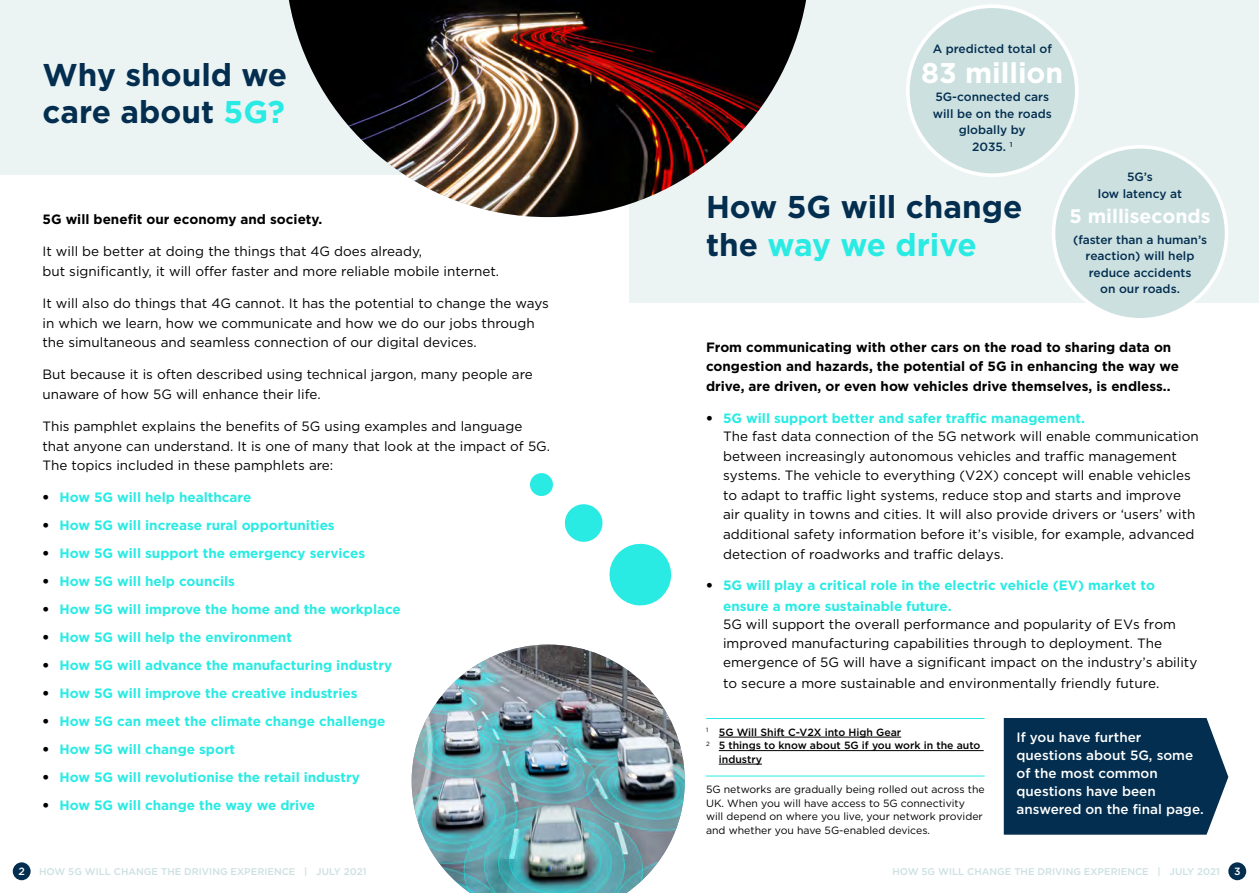
<style>
.page{position:relative;width:1259px;height:893px;background:#fff}
.page>*{position:absolute;margin:0;border:0;box-sizing:border-box;transform-origin:0 0}
.t1{font:700 31.5px/37.8px "Gotham HTF";color:#032e4f}
.t2{font:700 28.5px "Gotham HTF";color:#fff}
.t3{font:700 19.5px "Gotham HTF";color:#fff}
.t4{font:13.5px/19.5px "Gotham HTF";color:#000}
.t5{font:700 13.5px/20.5px "Gotham HTF";color:#29ebe3}
.t6{font:700 13.5px/19.5px "Gotham HTF";color:#000}
.t7{font:500 13.5px/18px "Gotham HTF";color:#fff}
.t8{font:500 12px/16.5px "Gotham HTF";color:#032e4f;text-align:center}
.t9{font:10.5px/13.5px "Gotham HTF";color:#000}
.t10{font:500 10.5px "Gotham HTF";color:#000}
.t11{font:500 10.5px "Gotham HTF";color:#fff}
.t12{font:500 9.75px "Gotham HTF";color:#cce0e0}
.s1{color:#29ebe3}
.s2{font-family:"Avenir Next LT Pro";font-weight:600;color:#000}
.s3{font-family:"Avenir Next LT Pro";font-weight:600}
.s4{font-weight:700;color:#29ebe3}
</style>
<div class="page">
<div style="left:0;top:0;width:629px;height:174px;background:#ebf3f3"></div>
<div style="left:629px;top:0;width:630px;height:302px;background:#ebf3f3"></div>
<img style="left:289px;top:0;width:517px;height:217px">
<div style="left:1053px;top:147px;width:173px;height:173px;background:#cce0e0;border-radius:50%"></div>
<div style="left:1051px;top:145px;width:177px;height:177px;border:4px solid #fff;border-radius:50%"></div>
<div style="left:908px;top:6px;width:168px;height:169px;background:#cce0e0;border-radius:50%"></div>
<div style="left:906px;top:4px;width:172px;height:173px;border:4px solid #fff;border-radius:50%"></div>
<svg style="left:564px;top:504px;width:108px;height:102px"></svg>
<svg style="left:530px;top:473px;width:23px;height:23px"></svg>
<div style="left:1228px;top:862px;width:18px;height:18px;background:#032e4f;border-radius:50%"></div>
<div style="left:13px;top:862px;width:18px;height:18px;background:#032e4f;border-radius:50%"></div>
<hr style="left:706px;top:718px;width:278px;height:1px;background:#29ebe3">
<hr style="left:719px;top:737px;width:182px;height:1px;background:#000">
<hr style="left:719px;top:750px;width:264px;height:1px;background:#000">
<hr style="left:719px;top:764px;width:43px;height:1px;background:#000">
<hr style="left:706px;top:776px;width:278px;height:1px;background:#29ebe3">
<div style="left:1003px;top:718px;width:225px;height:117px;background:#032e4f"></div>
<img style="left:412px;top:645px;width:273px;height:248px">
<h1 class="t1" style="left:43px;top:55px;width:246px">Why should we care about <span class="s1">5G?</span></h1>
<p class="t6" style="left:43px;top:209px;width:281px">5G will benefit our economy and society.</p>
<p class="t4" style="left:43px;top:242px;width:458px">It will be better at doing the things that 4G does already,<br>but significantly, it will offer faster and more reliable mobile internet.</p>
<p class="t4" style="left:43px;top:293px;width:508px">It will also do things that 4G cannot. It has the potential to change the ways in which we learn, how we communicate and how we do our jobs through the simultaneous and seamless connection of our digital devices.</p>
<p class="t4" style="left:43px;top:365px;width:492px">But because it is often described using technical jargon, many people are unaware of how 5G will enhance their life.</p>
<p class="t4" style="left:43px;top:416px;width:509px">This pamphlet explains the benefits of 5G using examples and language that anyone can understand. It is one of many that look at the impact of 5G.<br>The topics included in these pamphlets are:</p>
<p class="t5" style="left:43px;top:487px;width:210px"><span class="s2">•</span> How 5G will help healthcare</p>
<p class="t5" style="left:43px;top:515px;width:294px"><span class="s2">•</span> How 5G will increase rural opportunities</p>
<p class="t5" style="left:43px;top:543px;width:324px"><span class="s2">•</span> How 5G will support the emergency services</p>
<p class="t5" style="left:43px;top:571px;width:194px"><span class="s2">•</span> How 5G will help councils</p>
<p class="t5" style="left:43px;top:599px;width:360px"><span class="s2">•</span> How 5G will improve the home and the workplace</p>
<p class="t5" style="left:43px;top:627px;width:251px"><span class="s2">•</span> How 5G will help the environment</p>
<p class="t5" style="left:43px;top:655px;width:351px"><span class="s2">•</span> How 5G will advance the manufacturing industry</p>
<p class="t5" style="left:43px;top:683px;width:317px"><span class="s2">•</span> How 5G will improve the creative industries</p>
<p class="t5" style="left:43px;top:711px;width:344px"><span class="s2">•</span> How 5G can meet the climate change challenge</p>
<p class="t5" style="left:43px;top:739px;width:194px"><span class="s2">•</span> How 5G will change sport</p>
<p class="t5" style="left:43px;top:767px;width:319px"><span class="s2">•</span> How 5G will revolutionise the retail industry</p>
<p class="t5" style="left:43px;top:795px;width:274px"><span class="s2">•</span> How 5G will change the way we drive</p>
<p class="t8" style="left:932px;top:40px;width:121px">A predicted total of</p>
<h2 class="t2" style="left:921px;top:56px;width:144px">83 million</h2>
<p class="t8" style="left:933px;top:89px;width:120px">5G-connected cars will be on the roads globally by<br>2035. <sup>1</sup></p>
<h1 class="t1" style="left:706px;top:187px;width:318px">How 5G will change the <span class="s1">way we drive</span></h1>
<p class="t8" style="left:1098px;top:168px;width:86px">5G’s<br>low latency at</p>
<h3 class="t3" style="left:1069px;top:205px;width:142px">5 milliseconds</h3>
<p class="t8" style="left:1073px;top:231px;width:135px">(faster than a human’s reaction) will help reduce accidents<br>on our roads.</p>
<p class="t6" style="left:706px;top:337px;width:475px">From communicating with other cars on the road to sharing data on congestion and hazards, the potential of 5G in enhancing the way we drive, are driven, or even how vehicles drive themselves, is endless..</p>
<p class="t4" style="left:723px;top:409px;width:477px;line-height:18.1px;text-indent:-17px"><span class="s3">•</span> <span class="s4">5G will support better and safer traffic management.<br></span>The fast data connection of the 5G network will enable communication</p>
<p class="t4" style="left:723px;top:446px;width:474px">between increasingly autonomous vehicles and traffic management systems. The vehicle to everything (V2X) concept will enable vehicles to adapt to traffic light systems, reduce stop and starts and improve air quality in towns and cities. It will also provide drivers or ‘users’ with additional safety information before it’s visible, for example, advanced</p>
<p class="t4" style="left:723px;top:545px;width:282px">detection of roadworks and traffic delays.</p>
<p class="t5" style="left:723px;top:575px;width:433px;text-indent:-17px"><span class="s2">•</span> 5G will play a critical role in the electric vehicle (EV) market to ensure a more sustainable future.</p>
<p class="t4" style="left:723px;top:614px;width:476px">5G will support the overall performance and popularity of EVs from improved manufacturing capabilities through to deployment. The emergence of 5G will have a significant impact on the industry’s ability</p>
<p class="t4" style="left:723px;top:673px;width:438px">to secure a more sustainable and environmentally friendly future.</p>
<p class="t10" style="left:706px;top:726px;width:197px"><sup>1</sup> 5G Will Shift C-V2X into High Gear</p>
<p class="t10" style="left:706px;top:739px;width:276px"><sup>2</sup> 5 things to know about 5G if you work in the auto</p>
<p class="t10" style="left:719px;top:753px;width:45px">industry</p>
<p class="t9" style="left:706px;top:783px;width:280px">5G networks are gradually being rolled out across the UK. When you will have access to 5G connectivity will depend on where you live, your network provider and whether you have 5G-enabled devices.</p>
<p class="t7" style="left:1016px;top:728px;width:189px">If you have further questions about 5G, some of the most common questions have been answered on the final page.</p>
<p class="t11" style="left:18px;top:865px;width:8px">2</p>
<p class="t12" style="left:39px;top:866px;width:329px">HOW 5G WILL CHANGE THE DRIVING EXPERIENCE | JULY 2021</p>
<p class="t12" style="left:892px;top:866px;width:329px">HOW 5G WILL CHANGE THE DRIVING EXPERIENCE | JULY 2021</p>
<p class="t11" style="left:1234px;top:865px;width:8px">3</p>
</div>
